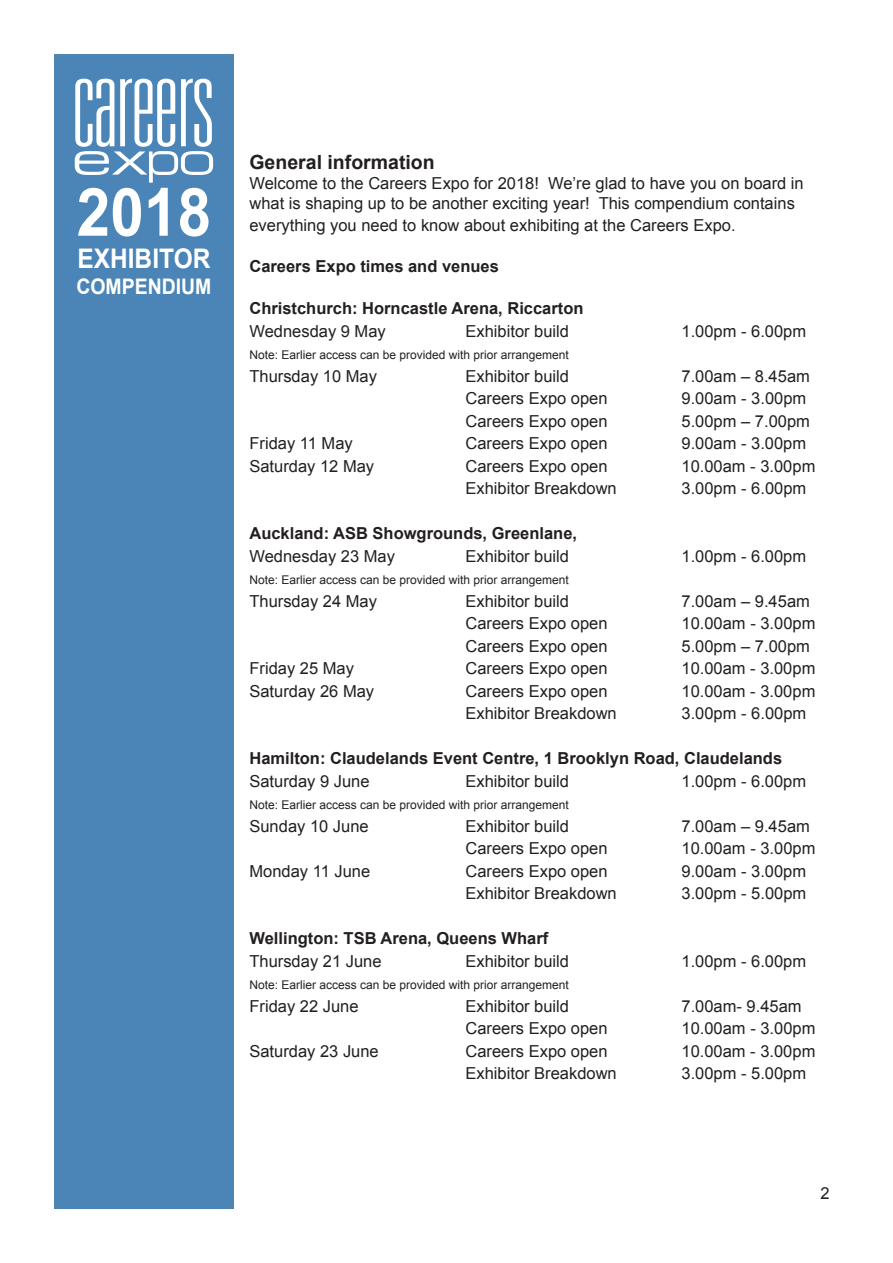
<style>
.page{position:relative;width:893px;height:1263px;background:#fff}
.page>*{position:absolute;margin:0;border:0;box-sizing:border-box;transform-origin:0 0}
.t1{font:700 66.75px "Arial";color:#fff;scale:.91 1}
.t2{font:700 27px "Arial";color:#fff;scale:.91 1}
.t3{font:700 21.45px "Arial";color:#fff;scale:.91 1}
.t4{font:700 19.5px "Arial";color:#231f20}
.t5{font:16.5px/19.8px "Arial";color:#231f20}
.t6{font:700 16.5px "Arial";color:#231f20}
.t7{font:12px "Arial";color:#231f20}
</style>
<div class="page">
<div style="left:54px;top:54px;width:180px;height:1155px;background:#4b84b6"></div>
<svg style="left:75px;top:79px;width:138px;height:104px"></svg>
<p class="t1" style="left:77px;top:168px;width:149px">2018</p>
<p class="t2" style="left:77px;top:241px;width:148px">EXHIBITOR</p>
<p class="t3" style="left:76px;top:272px;width:150px">COMPENDIUM</p>
<p class="t4" style="left:249px;top:150px;width:187px">General information</p>
<p class="t5" style="left:249px;top:174px;width:556px">Welcome to the Careers Expo for 2018! We’re glad to have you on board in what is shaping up to be another exciting year! This compendium contains</p>
<p class="t5" style="left:249px;top:215px;width:488px">everything you need to know about exhibiting at the Careers Expo.</p>
<p class="t6" style="left:249px;top:255px;width:251px">Careers Expo times and venues</p>
<p class="t6" style="left:249px;top:297px;width:336px">Christchurch: Horncastle Arena, Riccarton</p>
<p class="t5" style="left:249px;top:321px;width:138px">Wednesday 9 May</p>
<p class="t5" style="left:465px;top:321px;width:105px">Exhibitor build</p>
<p class="t5" style="left:681px;top:321px;width:126px">1.00pm - 6.00pm</p>
<p class="t7" style="left:249px;top:347px;width:321px">Note: Earlier access can be provided with prior arrangement</p>
<p class="t5" style="left:249px;top:366px;width:129px">Thursday 10 May</p>
<p class="t5" style="left:465px;top:366px;width:105px">Exhibitor build</p>
<p class="t5" style="left:681px;top:366px;width:130px">7.00am – 8.45am</p>
<p class="t5" style="left:465px;top:389px;width:144px">Careers Expo open</p>
<p class="t5" style="left:681px;top:389px;width:126px">9.00am - 3.00pm</p>
<p class="t5" style="left:465px;top:411px;width:144px">Careers Expo open</p>
<p class="t5" style="left:681px;top:411px;width:130px">5.00pm – 7.00pm</p>
<p class="t5" style="left:249px;top:434px;width:105px">Friday 11 May</p>
<p class="t5" style="left:465px;top:434px;width:144px">Careers Expo open</p>
<p class="t5" style="left:681px;top:434px;width:126px">9.00am - 3.00pm</p>
<p class="t5" style="left:249px;top:456px;width:126px">Saturday 12 May</p>
<p class="t5" style="left:465px;top:456px;width:144px">Careers Expo open</p>
<p class="t5" style="left:681px;top:456px;width:135px">10.00am - 3.00pm</p>
<p class="t5" style="left:465px;top:479px;width:153px">Exhibitor Breakdown</p>
<p class="t5" style="left:681px;top:479px;width:126px">3.00pm - 6.00pm</p>
<p class="t6" style="left:249px;top:522px;width:329px">Auckland: ASB Showgrounds, Greenlane,</p>
<p class="t5" style="left:249px;top:546px;width:147px">Wednesday 23 May</p>
<p class="t5" style="left:465px;top:546px;width:105px">Exhibitor build</p>
<p class="t5" style="left:681px;top:546px;width:126px">1.00pm - 6.00pm</p>
<p class="t7" style="left:249px;top:572px;width:321px">Note: Earlier access can be provided with prior arrangement</p>
<p class="t5" style="left:249px;top:591px;width:129px">Thursday 24 May</p>
<p class="t5" style="left:465px;top:591px;width:105px">Exhibitor build</p>
<p class="t5" style="left:681px;top:591px;width:130px">7.00am – 9.45am</p>
<p class="t5" style="left:465px;top:614px;width:144px">Careers Expo open</p>
<p class="t5" style="left:681px;top:614px;width:135px">10.00am - 3.00pm</p>
<p class="t5" style="left:465px;top:636px;width:144px">Careers Expo open</p>
<p class="t5" style="left:681px;top:636px;width:130px">5.00pm – 7.00pm</p>
<p class="t5" style="left:249px;top:659px;width:106px">Friday 25 May</p>
<p class="t5" style="left:465px;top:659px;width:144px">Careers Expo open</p>
<p class="t5" style="left:681px;top:659px;width:135px">10.00am - 3.00pm</p>
<p class="t5" style="left:249px;top:681px;width:126px">Saturday 26 May</p>
<p class="t5" style="left:465px;top:681px;width:144px">Careers Expo open</p>
<p class="t5" style="left:681px;top:681px;width:135px">10.00am - 3.00pm</p>
<p class="t5" style="left:465px;top:704px;width:153px">Exhibitor Breakdown</p>
<p class="t5" style="left:681px;top:704px;width:126px">3.00pm - 6.00pm</p>
<p class="t6" style="left:249px;top:747px;width:534px">Hamilton: Claudelands Event Centre, 1 Brooklyn Road, Claudelands</p>
<p class="t5" style="left:249px;top:771px;width:122px">Saturday 9 June</p>
<p class="t5" style="left:465px;top:771px;width:105px">Exhibitor build</p>
<p class="t5" style="left:681px;top:771px;width:126px">1.00pm - 6.00pm</p>
<p class="t7" style="left:249px;top:797px;width:321px">Note: Earlier access can be provided with prior arrangement</p>
<p class="t5" style="left:249px;top:816px;width:121px">Sunday 10 June</p>
<p class="t5" style="left:465px;top:816px;width:105px">Exhibitor build</p>
<p class="t5" style="left:681px;top:816px;width:130px">7.00am – 9.45am</p>
<p class="t5" style="left:465px;top:839px;width:144px">Careers Expo open</p>
<p class="t5" style="left:681px;top:839px;width:135px">10.00am - 3.00pm</p>
<p class="t5" style="left:249px;top:861px;width:122px">Monday 11 June</p>
<p class="t5" style="left:465px;top:861px;width:144px">Careers Expo open</p>
<p class="t5" style="left:681px;top:861px;width:126px">9.00am - 3.00pm</p>
<p class="t5" style="left:465px;top:884px;width:153px">Exhibitor Breakdown</p>
<p class="t5" style="left:681px;top:884px;width:126px">3.00pm - 5.00pm</p>
<p class="t6" style="left:249px;top:927px;width:300px">Wellington: TSB Arena, Queens Wharf</p>
<p class="t5" style="left:249px;top:951px;width:134px">Thursday 21 June</p>
<p class="t5" style="left:465px;top:951px;width:105px">Exhibitor build</p>
<p class="t5" style="left:681px;top:951px;width:126px">1.00pm - 6.00pm</p>
<p class="t7" style="left:249px;top:977px;width:321px">Note: Earlier access can be provided with prior arrangement</p>
<p class="t5" style="left:249px;top:996px;width:111px">Friday 22 June</p>
<p class="t5" style="left:465px;top:996px;width:105px">Exhibitor build</p>
<p class="t5" style="left:681px;top:996px;width:122px">7.00am- 9.45am</p>
<p class="t5" style="left:465px;top:1019px;width:144px">Careers Expo open</p>
<p class="t5" style="left:681px;top:1019px;width:135px">10.00am - 3.00pm</p>
<p class="t5" style="left:249px;top:1041px;width:131px">Saturday 23 June</p>
<p class="t5" style="left:465px;top:1041px;width:144px">Careers Expo open</p>
<p class="t5" style="left:681px;top:1041px;width:135px">10.00am - 3.00pm</p>
<p class="t5" style="left:465px;top:1064px;width:153px">Exhibitor Breakdown</p>
<p class="t5" style="left:681px;top:1064px;width:126px">3.00pm - 5.00pm</p>
<p class="t5" style="left:820px;top:1183px;width:11px">2</p>
</div>
